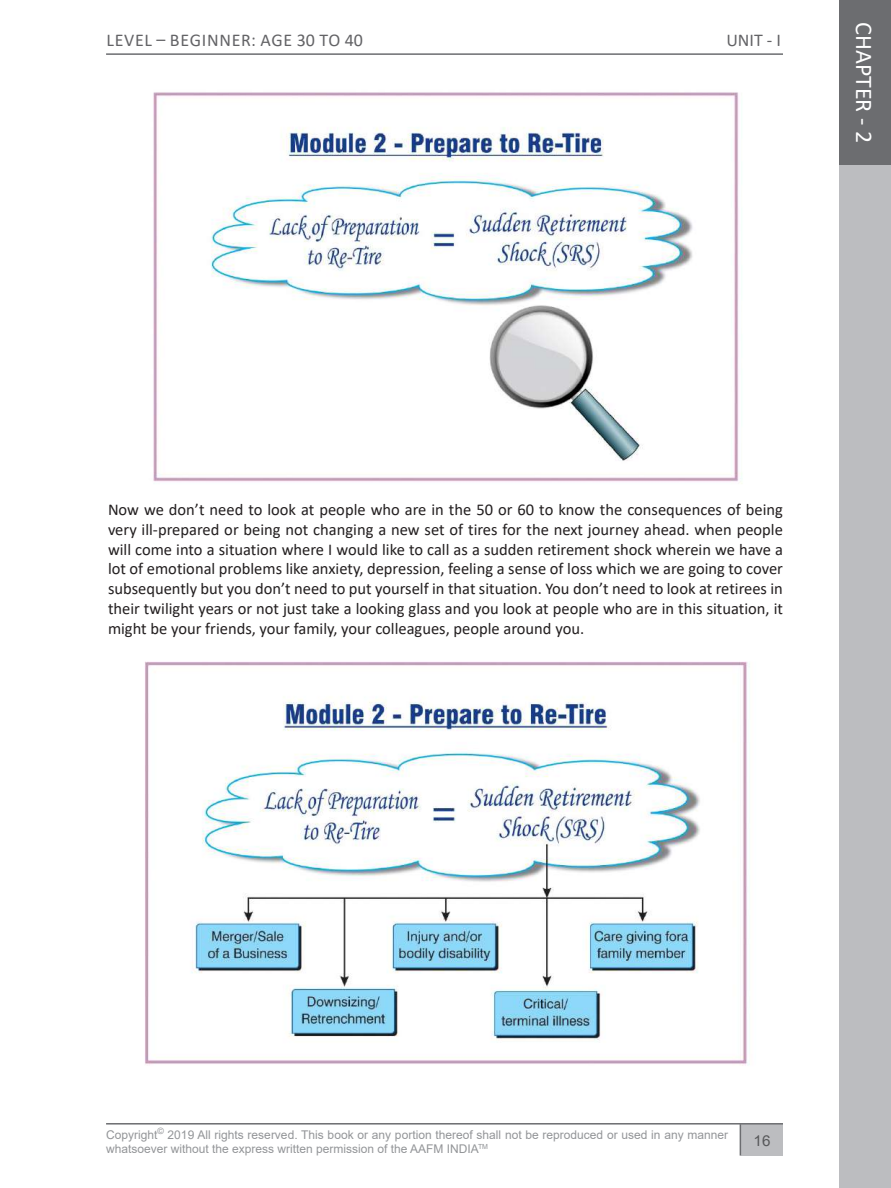
<style>
.page{position:relative;width:891px;height:1188px;background:#fff}
.page>*{position:absolute;margin:0;border:0;box-sizing:border-box;transform-origin:0 0}
.t1{font:24px "Calibri";color:#fff}
.t2{font:19.5px "Minion Pro";color:#fff}
.t3{font:18px "Calibri";letter-spacing:.04em;color:#636366}
.t4{font:16.5px/19.8px "Calibri";color:#231f20;text-align:justify}
.t5{font:15px "Arial";color:#57585a}
.t6{font:12px/14.4px "Arial";color:#939598}
</style>
<div class="page">
<div style="left:741px;top:1125px;width:42px;height:31px;background:#bcbdc0"></div>
<hr style="left:106px;top:1123px;width:677px;height:2px;background:#6c6d70">
<hr style="left:740px;top:1124px;width:1px;height:32px;background:#6c6d70">
<hr style="left:106px;top:53px;width:677px;height:2px;background:#6c6d70">
<div style="left:839px;top:98px;width:52px;height:1090px;background:#bcbdc0"></div>
<div style="left:839px;top:0;width:52px;height:165px;background:#6c6d70"></div>
<img style="left:153px;top:92px;width:589px;height:392px">
<img style="left:144px;top:661px;width:606px;height:405px">
<p class="t3" style="left:106px;top:27px;width:258px">LEVEL – BEGINNER: AGE 30 TO 40</p>
<p class="t3" style="left:726px;top:27px;width:56px">UNIT - I</p>
<p class="t2" style="left:860px;top:132px;width:114px;rotate:-90deg">CHAPTER - 1</p>
<h1 class="t1" style="left:881px;top:22px;width:122px;rotate:90deg">CHAPTER - 2</h1>
<p class="t4" style="left:108px;top:499px;width:676px">Now we don’t need to look at people who are in the 50 or 60 to know the consequences of being very ill-prepared or being not changing a new set of tires for the next journey ahead. when people will come into a situation where I would like to call as a sudden retirement shock wherein we have a lot of emotional problems like anxiety, depression, feeling a sense of loss which we are going to cover subsequently but you don’t need to put yourself in that situation. You don’t need to look at retirees in their twilight years or not just take a looking glass and you look at people who are in this situation, it might be your friends, your family, your colleagues, people around you.</p>
<p class="t6" style="left:106px;top:1127px;width:624px">Copyright<sup>©</sup> 2019 All rights reserved. This book or any portion thereof shall not be reproduced or used in any manner whatsoever without the express written permission of the AAFM INDIA<sup>TM</sup></p>
<p class="t5" style="left:754px;top:1130px;width:18px">16</p>
</div>
